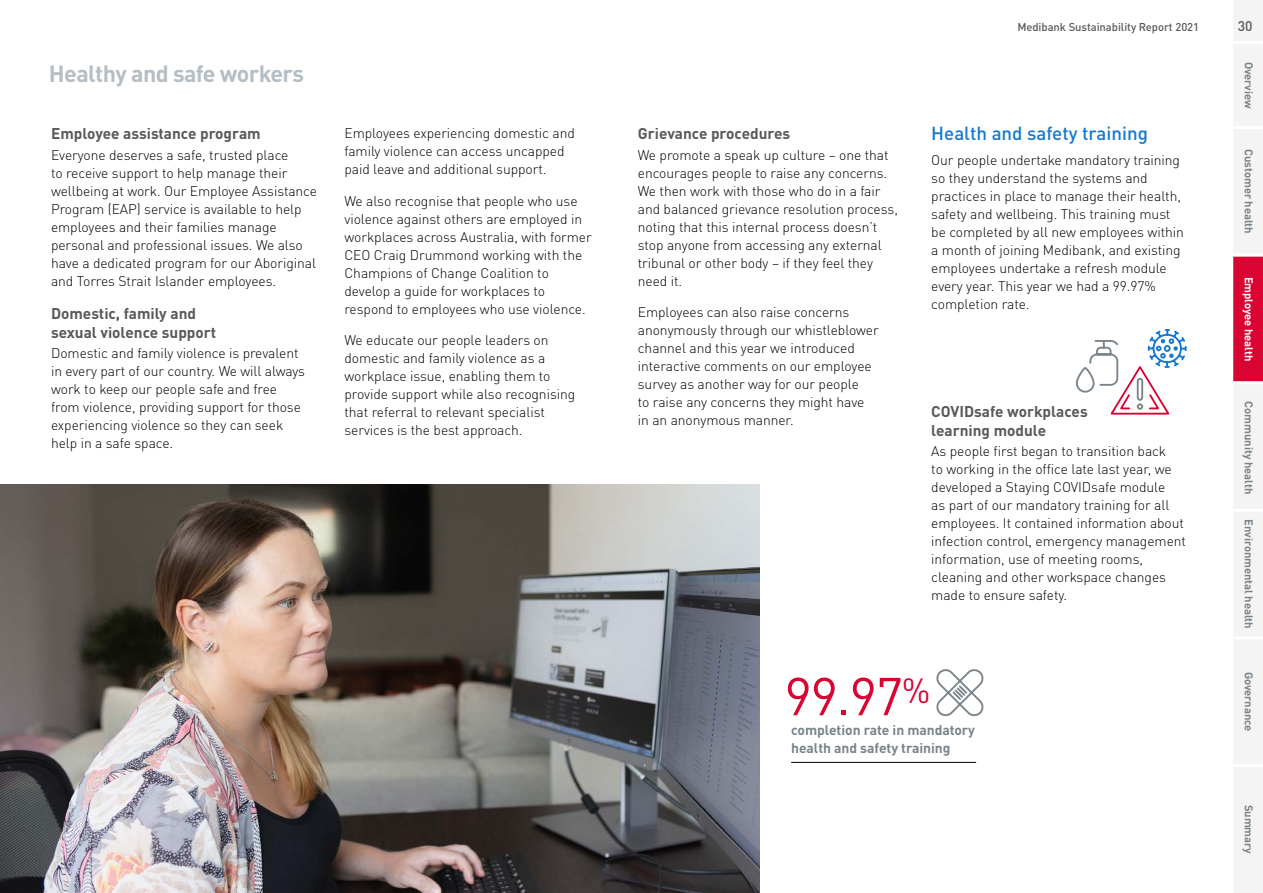
<style>
.page{position:relative;width:1263px;height:893px;background:#fff}
.page>*{position:absolute;margin:0;border:0;box-sizing:border-box;transform-origin:0 0}
.t1{font:52.5px "DINOT";color:#d90432}
.t2{font:700 23.25px "DINOT";letter-spacing:-.025em;color:#b5bec4}
.t3{font:500 18.75px "DINOT";color:#1378d1}
.t4{font:700 15.3px/19.5px "DINOT";color:#58595b}
.t5{font:300 13.8px/18px "DINOT";letter-spacing:-.005em;color:#000}
.t6{font:700 13.8px/18px "DINOT";letter-spacing:-.005em;color:#79848b}
.t7{font:500 13.8px "DINOT";color:#58595b}
.t8{font:700 11.25px "DINOT";letter-spacing:-.005em;color:#79848b}
.t9{font:500 11.25px "DINOT";letter-spacing:-.005em;color:#58595b}
.t10{font:700 11.25px "DINOT";letter-spacing:-.005em;color:#fff}
</style>
<div class="page">
<img style="left:0;top:485px;width:759px;height:408px">
<svg style="left:1075px;top:329px;width:112px;height:86px"></svg>
<hr style="left:791px;top:762px;width:185px;height:1px;background:#000">
<svg style="left:936px;top:669px;width:48px;height:48px"></svg>
<div style="left:1233px;top:0;width:30px;height:43px;background:#f4f4f4"></div>
<div style="left:1233px;top:128px;width:30px;height:127px;background:#f4f4f4"></div>
<div style="left:1233px;top:43px;width:30px;height:85px;background:#f4f4f4"></div>
<div style="left:1233px;top:255px;width:30px;height:128px;background:#d90432"></div>
<div style="left:1233px;top:383px;width:30px;height:127px;background:#f4f4f4"></div>
<div style="left:1233px;top:510px;width:30px;height:128px;background:#f4f4f4"></div>
<div style="left:1233px;top:638px;width:30px;height:127px;background:#f4f4f4"></div>
<div style="left:1233px;top:765px;width:30px;height:128px;background:#f4f4f4"></div>
<hr style="left:1232px;top:254px;width:31px;height:3px;background:#fff">
<hr style="left:1232px;top:126px;width:31px;height:3px;background:#fff">
<hr style="left:1232px;top:381px;width:31px;height:3px;background:#fff">
<hr style="left:1232px;top:509px;width:31px;height:3px;background:#fff">
<hr style="left:1232px;top:636px;width:31px;height:3px;background:#fff">
<hr style="left:1232px;top:764px;width:31px;height:3px;background:#fff">
<hr style="left:1232px;top:41px;width:31px;height:3px;background:#fff">
<h2 class="t2" style="left:49px;top:58px;width:257px">Healthy and safe workers</h2>
<p class="t4" style="left:51px;top:124px;width:211px">Employee assistance program</p>
<p class="t5" style="left:51px;top:145px;width:268px">Everyone deserves a safe, trusted place<br>to receive support to help manage their wellbeing at work. Our Employee Assistance Program (EAP) service is available to help employees and their families manage personal and professional issues. We also have a dedicated program for our Aboriginal and Torres Strait Islander employees.</p>
<p class="t4" style="left:51px;top:303px;width:167px">Domestic, family and sexual violence support</p>
<p class="t5" style="left:51px;top:344px;width:256px">Domestic and family violence is prevalent in every part of our country. We will always work to keep our people safe and free from violence, providing support for those experiencing violence so they can seek help in a safe space.</p>
<p class="t5" style="left:344px;top:124px;width:232px">Employees experiencing domestic and family violence can access uncapped paid leave and additional support.</p>
<p class="t5" style="left:344px;top:192px;width:249px">We also recognise that people who use violence against others are employed in workplaces across Australia, with former CEO Craig Drummond working with the Champions of Change Coalition to develop a guide for workplaces to respond to employees who use violence.</p>
<p class="t5" style="left:344px;top:331px;width:232px">We educate our people leaders on domestic and family violence as a workplace issue, enabling them to provide support while also recognising that referral to relevant specialist services is the best approach.</p>
<p class="t9" style="left:1017px;top:20px;width:183px">Medibank Sustainability Report 2021</p>
<p class="t7" style="left:1238px;top:17px;width:16px">30</p>
<p class="t4" style="left:638px;top:124px;width:154px">Grievance procedures</p>
<p class="t5" style="left:638px;top:145px;width:262px">We promote a speak up culture – one that encourages people to raise any concerns.<br>We then work with those who do in a fair and balanced grievance resolution process, noting that this internal process doesn’t stop anyone from accessing any external tribunal or other body – if they feel they need it.</p>
<p class="t5" style="left:638px;top:303px;width:242px">Employees can also raise concerns anonymously through our whistleblower channel and this year we introduced interactive comments on our employee survey as another way for our people<br>to raise any concerns they might have in an anonymous manner.</p>
<h3 class="t3" style="left:931px;top:121px;width:218px">Health and safety training</h3>
<p class="t5" style="left:931px;top:150px;width:254px">Our people undertake mandatory training so they understand the systems and practices in place to manage their health, safety and wellbeing. This training must be completed by all new employees within a month of joining Medibank, and existing employees undertake a refresh module every year. This year we had a 99.97% completion rate.</p>
<p class="t4" style="left:931px;top:401px;width:158px">COVIDsafe workplaces learning module</p>
<p class="t5" style="left:931px;top:442px;width:256px">As people first began to transition back<br>to working in the office late last year, we developed a Staying COVIDsafe module<br>as part of our mandatory training for all employees. It contained information about infection control, emergency management information, use of meeting rooms, cleaning and other workspace changes made to ensure safety.</p>
<h1 class="t1" style="left:784px;top:663px;width:147px">99.97<sup>%</sup></h1>
<p class="t6" style="left:791px;top:721px;width:185px">completion rate in mandatory health and safety training</p>
<p class="t8" style="left:1256px;top:62px;width:48px;rotate:90deg">Overview</p>
<p class="t8" style="left:1256px;top:149px;width:86px;rotate:90deg">Customer health</p>
<p class="t10" style="left:1256px;top:277px;width:86px;rotate:90deg">Employee health</p>
<p class="t8" style="left:1256px;top:401px;width:94px;rotate:90deg">Community health</p>
<p class="t8" style="left:1256px;top:519px;width:111px;rotate:90deg">Environmental health</p>
<p class="t8" style="left:1256px;top:672px;width:61px;rotate:90deg">Governance</p>
<p class="t8" style="left:1256px;top:805px;width:51px;rotate:90deg">Summary</p>
</div>
